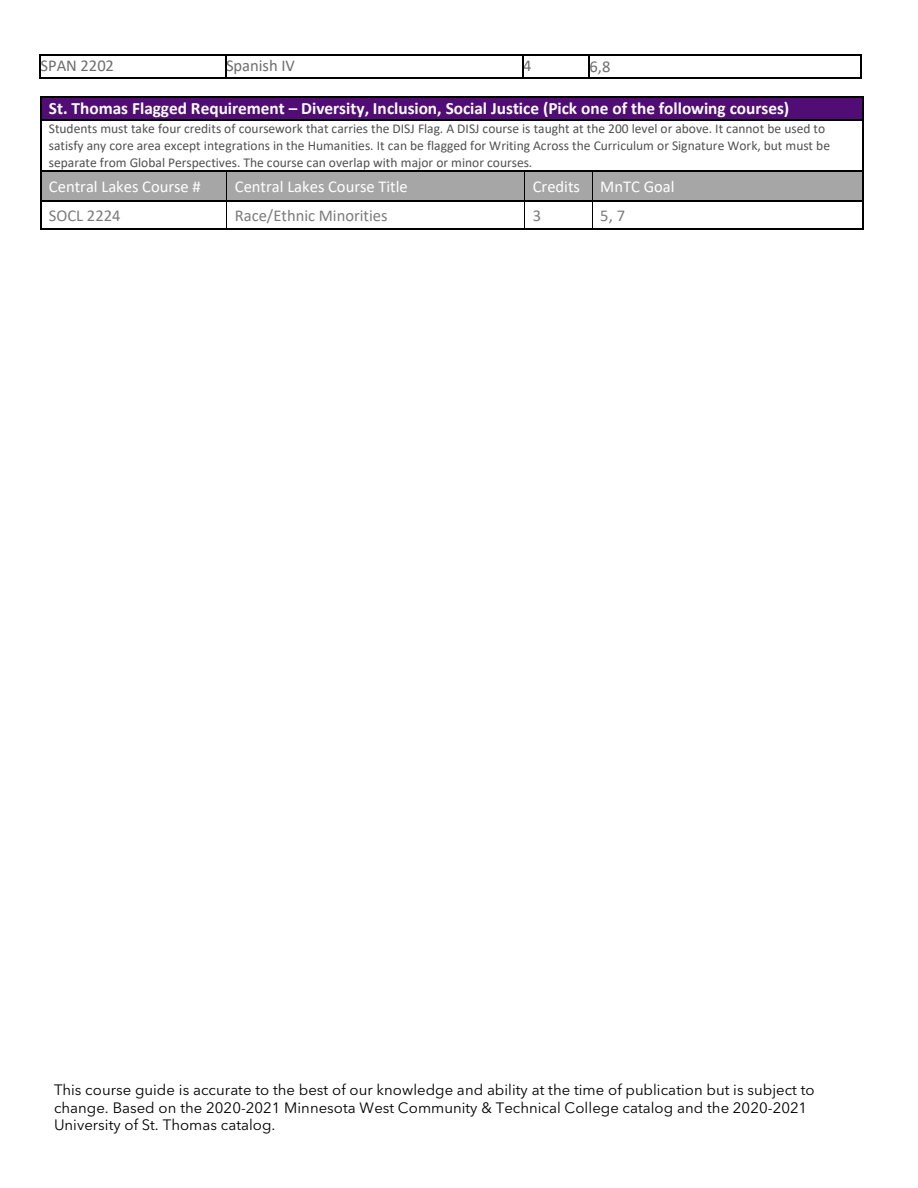
<style>
.page{position:relative;width:918px;height:1188px;background:#fff}
.page>*{position:absolute;margin:0;border:0;box-sizing:border-box;transform-origin:0 0}
.t1{font:700 17.25px "Calibri";color:#fff}
.t2{font:16.5px "Calibri";color:#fff}
.t3{font:16.5px "Calibri";color:#7b7b7b}
.t4{font:16.5px "Calibri";letter-spacing:-.005em;color:#6e6e6e}
.t5{font:15px/17.7px "Avenir Next LT Pro";color:#000}
.t6{font:13.5px/16.5px "Calibri";color:#505050}
</style>
<div class="page">
<hr style="left:40px;top:54px;width:185px;height:1px;background:#000">
<hr style="left:226px;top:54px;width:296px;height:1px;background:#000">
<hr style="left:523px;top:54px;width:65px;height:1px;background:#000">
<hr style="left:590px;top:54px;width:271px;height:1px;background:#000">
<svg style="left:39px;top:54px;width:1px;height:25px"></svg>
<hr style="left:40px;top:78px;width:185px;height:1px;background:#000">
<svg style="left:225px;top:54px;width:1px;height:25px"></svg>
<hr style="left:226px;top:78px;width:296px;height:1px;background:#000">
<svg style="left:522px;top:54px;width:1px;height:25px"></svg>
<hr style="left:523px;top:78px;width:65px;height:1px;background:#000">
<hr style="left:588px;top:55px;width:2px;height:23px;background:#000">
<hr style="left:590px;top:78px;width:271px;height:1px;background:#000">
<svg style="left:861px;top:54px;width:1px;height:25px"></svg>
<div style="left:49px;top:98px;width:806px;height:21px;background:#510c76"></div>
<hr style="left:42px;top:96px;width:821px;height:2px;background:#000">
<hr style="left:40px;top:98px;width:2px;height:21px;background:#000">
<hr style="left:42px;top:119px;width:821px;height:2px;background:#000">
<svg style="left:863px;top:96px;width:1px;height:25px"></svg>
<hr style="left:40px;top:121px;width:2px;height:49px;background:#000">
<hr style="left:863px;top:121px;width:1px;height:49px;background:#000">
<div style="left:42px;top:172px;width:184px;height:29px;background:#a6a6a6"></div>
<div style="left:227px;top:172px;width:297px;height:29px;background:#a6a6a6"></div>
<div style="left:525px;top:172px;width:67px;height:29px;background:#a6a6a6"></div>
<div style="left:593px;top:172px;width:270px;height:29px;background:#a6a6a6"></div>
<hr style="left:42px;top:170px;width:184px;height:2px;background:#000">
<hr style="left:228px;top:170px;width:296px;height:2px;background:#000">
<hr style="left:526px;top:170px;width:66px;height:2px;background:#000">
<hr style="left:593px;top:170px;width:270px;height:2px;background:#000">
<hr style="left:40px;top:172px;width:2px;height:29px;background:#000">
<hr style="left:42px;top:201px;width:184px;height:1px;background:#000">
<hr style="left:228px;top:201px;width:296px;height:1px;background:#000">
<hr style="left:526px;top:201px;width:66px;height:1px;background:#000">
<hr style="left:593px;top:201px;width:270px;height:1px;background:#000">
<hr style="left:40px;top:202px;width:2px;height:26px;background:#000">
<hr style="left:42px;top:228px;width:184px;height:2px;background:#000">
<svg style="left:226px;top:170px;width:2px;height:60px"></svg>
<hr style="left:228px;top:228px;width:296px;height:2px;background:#000">
<svg style="left:524px;top:170px;width:2px;height:60px"></svg>
<hr style="left:526px;top:228px;width:66px;height:2px;background:#000">
<svg style="left:592px;top:170px;width:1px;height:60px"></svg>
<hr style="left:593px;top:228px;width:270px;height:2px;background:#000">
<svg style="left:863px;top:170px;width:1px;height:60px"></svg>
<p class="t4" style="left:40px;top:54px;width:75px">SPAN 2202</p>
<p class="t4" style="left:226px;top:54px;width:70px">Spanish IV</p>
<p class="t4" style="left:523px;top:54px;width:10px">4</p>
<p class="t4" style="left:590px;top:55px;width:22px">6,8</p>
<p class="t1" style="left:49px;top:97px;width:742px">St. Thomas Flagged Requirement – Diversity, Inclusion, Social Justice (Pick one of the following courses)</p>
<p class="t6" style="left:49px;top:120px;width:783px">Students must take four credits of coursework that carries the DISJ Flag. A DISJ course is taught at the 200 level or above. It cannot be used to satisfy any core area except integrations in the Humanities. It can be flagged for Writing Across the Curriculum or Signature Work, but must be separate from Global Perspectives. The course can overlap with major or minor courses.</p>
<p class="t2" style="left:49px;top:175px;width:153px">Central Lakes Course #</p>
<p class="t2" style="left:235px;top:175px;width:174px">Central Lakes Course Title</p>
<p class="t2" style="left:533px;top:175px;width:49px">Credits</p>
<p class="t2" style="left:600px;top:175px;width:76px">MnTC Goal</p>
<p class="t3" style="left:49px;top:204px;width:73px">SOCL 2224</p>
<p class="t3" style="left:235px;top:204px;width:154px">Race/Ethnic Minorities</p>
<p class="t3" style="left:533px;top:204px;width:10px">3</p>
<p class="t3" style="left:600px;top:204px;width:26px">5, 7</p>
<p class="t5" style="left:54px;top:1081px;width:762px">This course guide is accurate to the best of our knowledge and ability at the time of publication but is subject to change. Based on the 2020-2021 Minnesota West Community &amp; Technical College catalog and the 2020-2021<br>University of St. Thomas catalog.</p>
</div>
